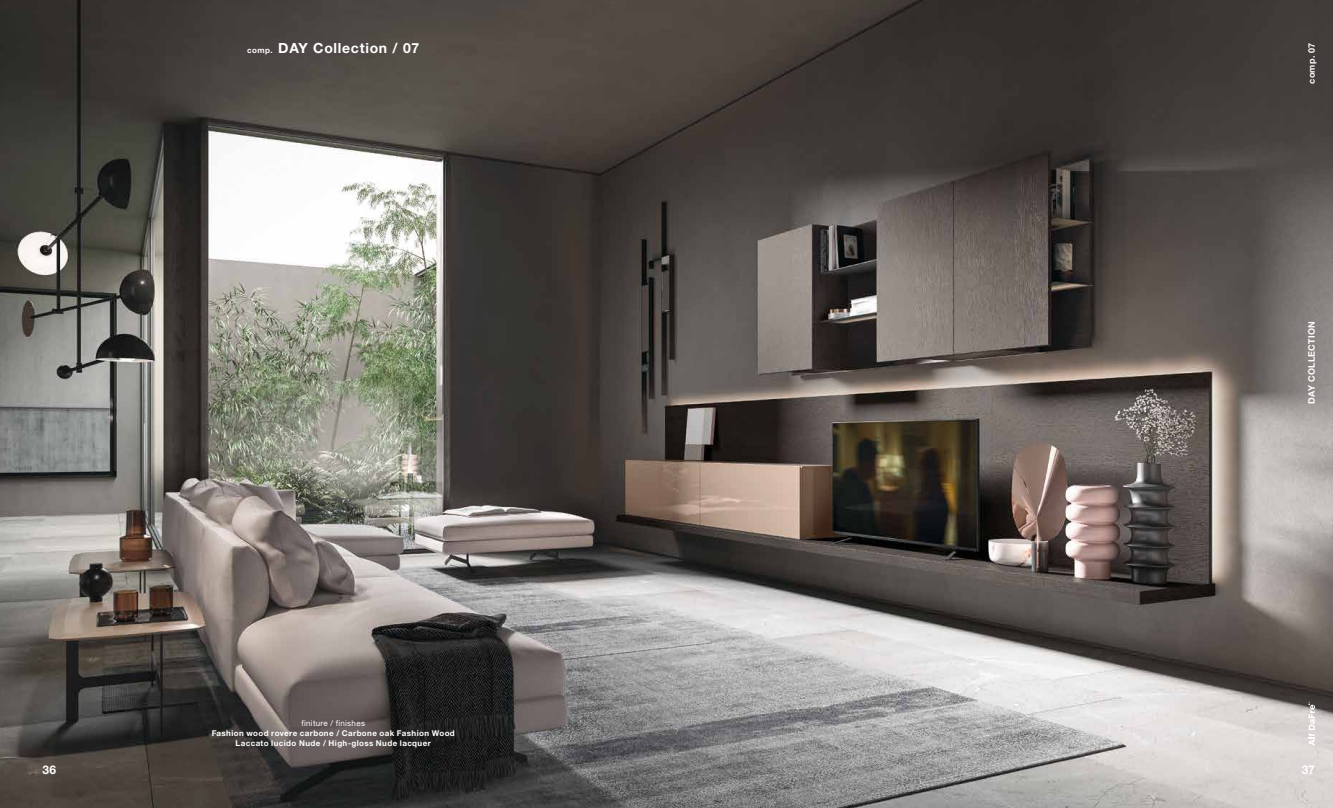
<style>
.page{position:relative;width:1333px;height:808px;background:#fff}
.page>*{position:absolute;margin:0;border:0;box-sizing:border-box;transform-origin:0 0}
.t1{font:700 14px "Helvetica Neue LT Std";letter-spacing:.05em;color:#fff}
.t2{font:700 12px "Helvetica Neue LT Std";color:#fff}
.t3{font:700 9px "Helvetica Neue LT Std";letter-spacing:.035em;color:#fff}
.t4{font:700 8px/9.6px "Helvetica Neue LT Std";letter-spacing:.045em;color:#fff;text-align:center}
.t5{font:8px "Helvetica Neue LT Std";letter-spacing:.04em;color:#fff}
.s1{font-size:8px}
</style>
<div class="page">
<img style="left:0;top:0;width:1332px;height:808px">
<svg style="left:1308px;top:702px;width:6px;height:44px"></svg>
<h1 class="t1" style="left:247px;top:39px;width:174px"><span class="s1">comp.</span> DAY Collection / 07</h1>
<p class="t3" style="left:1305px;top:84px;width:43px;rotate:-90deg">comp. 07</p>
<p class="t5" style="left:301px;top:719px;width:65px">finiture / finishes</p>
<p class="t4" style="left:212px;top:728px;width:244px">Fashion wood rovere carbone / Carbone oak Fashion Wood<br>Laccato lucido Nude / High-gloss Nude lacquer</p>
<p class="t3" style="left:1305px;top:404px;width:85px;rotate:-90deg">DAY COLLECTION</p>
<h2 class="t2" style="left:43px;top:762px;width:15px">36</h2>
<h2 class="t2" style="left:1301px;top:762px;width:15px">37</h2>
</div>
